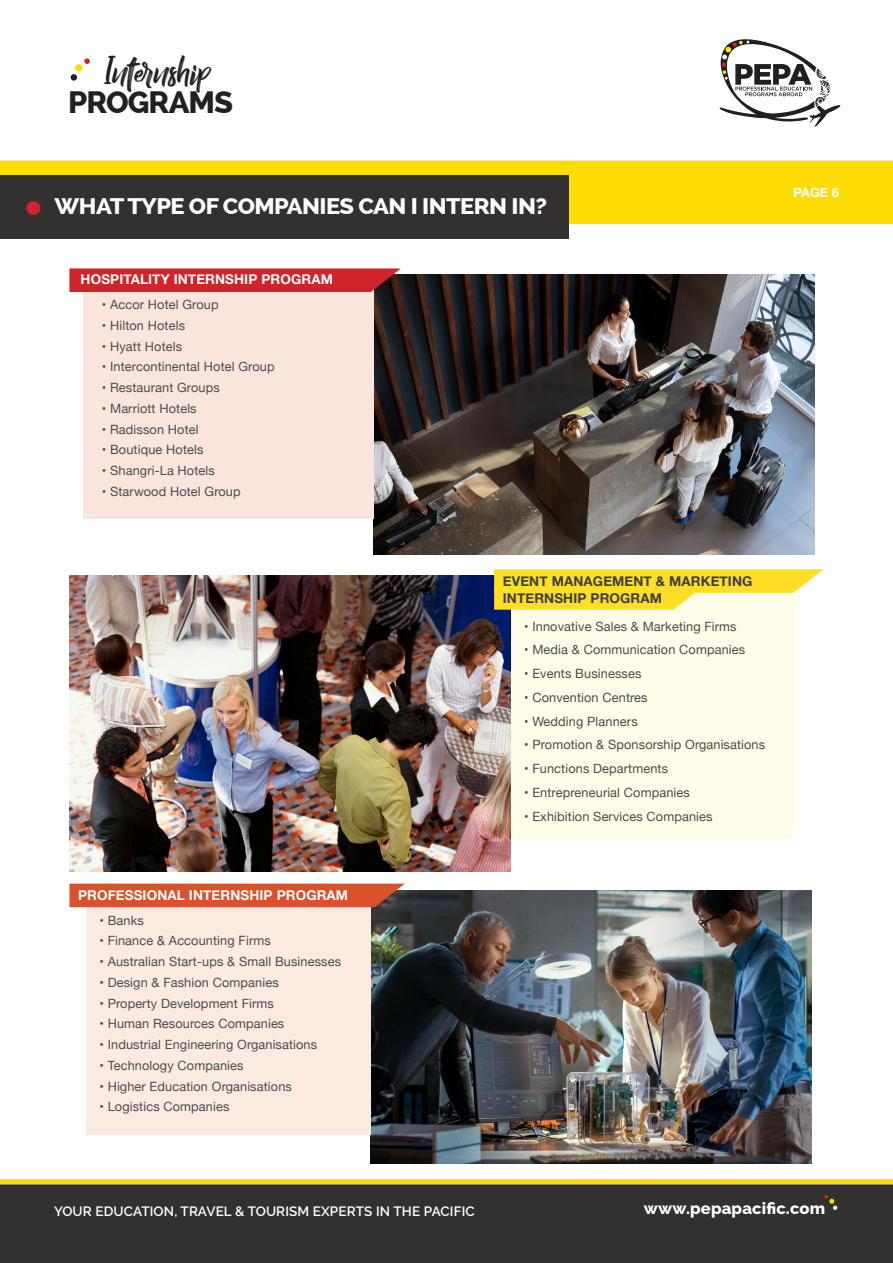
<style>
.page{position:relative;width:893px;height:1263px;background:#fff}
.page>*{position:absolute;margin:0;border:0;box-sizing:border-box;transform-origin:0 0}
.t1{font:40.05px "Billy Ohio";color:#231f20}
.t2{font:800 30.9px "Raleway";letter-spacing:-.03em;color:#231f20}
.t3{font:800 22.5px "Raleway";letter-spacing:-.025em;color:#fff;scale:1.05 1}
.t4{font:800 16.5px "Raleway";letter-spacing:.01em;color:#fff}
.t5{font:700 13.5px "Helvetica Neue";letter-spacing:.01em;color:#fff}
.t6{font:600 13.5px "Raleway";letter-spacing:.01em;color:#fff}
.t7{font:700 13.5px/16.5px "Helvetica Neue";letter-spacing:.01em;color:#3e3e3f}
.t8{font:12.75px "Helvetica Neue";letter-spacing:.01em;color:#4b4c4d}
.t9{font:700 12.75px "Helvetica Neue";color:#fff}
</style>
<div class="page">
<div style="left:0;top:161px;width:893px;height:63px;background:#ffdc01"></div>
<svg style="left:720px;top:39px;width:120px;height:88px"></svg>
<div style="left:70px;top:74px;width:7px;height:7px;background:#231f20;border-radius:50%"></div>
<div style="left:75px;top:64px;width:8px;height:8px;background:#ffdc01;border-radius:50%"></div>
<svg style="left:84px;top:58px;width:6px;height:6px"></svg>
<div style="left:0;top:175px;width:568px;height:63px;background:#333030"></div>
<div style="left:26px;top:201px;width:14px;height:14px;background:#d1232a;border-radius:50%"></div>
<img style="left:373px;top:275px;width:441px;height:280px">
<img style="left:371px;top:891px;width:441px;height:273px">
<div style="left:83px;top:288px;width:290px;height:230px;background:#f9e5dc"></div>
<svg style="left:69px;top:268px;width:332px;height:24px;background:#ca272e"></svg>
<div style="left:497px;top:589px;width:298px;height:250px;background:#fffce9"></div>
<img style="left:69px;top:576px;width:442px;height:296px">
<svg style="left:494px;top:569px;width:329px;height:41px"></svg>
<div style="left:86px;top:904px;width:285px;height:230px;background:#faeae0"></div>
<div style="left:69px;top:884px;width:336px;height:23px;background:#da522b"></div>
<svg style="left:0;top:1179px;width:893px;height:5px;background:#ffdc07"></svg>
<div style="left:0;top:1184px;width:893px;height:79px;background:#333030"></div>
<svg style="left:824px;top:1195px;width:13px;height:15px"></svg>
<h1 class="t1" style="left:104px;top:47px;width:107px">Internship</h1>
<h2 class="t2" style="left:68px;top:85px;width:167px">PROGRAMS</h2>
<p class="t3" style="left:55px;top:193px;width:470px">WHAT TYPE OF COMPANIES CAN I INTERN IN?</p>
<p class="t5" style="left:81px;top:269px;width:254px">HOSPITALITY INTERNSHIP PROGRAM</p>
<p class="t8" style="left:102px;top:295px;width:118px">• Accor Hotel Group</p>
<p class="t8" style="left:102px;top:316px;width:85px">• Hilton Hotels</p>
<p class="t8" style="left:102px;top:337px;width:82px">• Hyatt Hotels</p>
<p class="t8" style="left:102px;top:358px;width:174px">• Intercontinental Hotel Group</p>
<p class="t8" style="left:102px;top:378px;width:119px">• Restaurant Groups</p>
<p class="t8" style="left:102px;top:399px;width:96px">• Marriott Hotels</p>
<p class="t8" style="left:102px;top:420px;width:98px">• Radisson Hotel</p>
<p class="t8" style="left:102px;top:441px;width:103px">• Boutique Hotels</p>
<p class="t8" style="left:102px;top:461px;width:115px">• Shangri-La Hotels</p>
<p class="t8" style="left:102px;top:482px;width:140px">• Starwood Hotel Group</p>
<p class="t9" style="left:793px;top:182px;width:47px">PAGE 6</p>
<p class="t5" style="left:78px;top:884px;width:272px">PROFESSIONAL INTERNSHIP PROGRAM</p>
<p class="t8" style="left:99px;top:911px;width:46px">• Banks</p>
<p class="t8" style="left:99px;top:931px;width:173px">• Finance &amp; Accounting Firms</p>
<p class="t8" style="left:99px;top:952px;width:243px">• Australian Start-ups &amp; Small Businesses</p>
<p class="t8" style="left:99px;top:973px;width:181px">• Design &amp; Fashion Companies</p>
<p class="t8" style="left:99px;top:994px;width:176px">• Property Development Firms</p>
<p class="t8" style="left:99px;top:1014px;width:186px">• Human Resources Companies</p>
<p class="t8" style="left:99px;top:1035px;width:219px">• Industrial Engineering Organisations</p>
<p class="t8" style="left:99px;top:1056px;width:146px">• Technology Companies</p>
<p class="t8" style="left:99px;top:1077px;width:194px">• Higher Education Organisations</p>
<p class="t8" style="left:99px;top:1097px;width:132px">• Logistics Companies</p>
<p class="t7" style="left:503px;top:573px;width:251px">EVENT MANAGEMENT &amp; MARKETING<br>INTERNSHIP PROGRAM</p>
<p class="t8" style="left:524px;top:617px;width:214px">• Innovative Sales &amp; Marketing Firms</p>
<p class="t8" style="left:524px;top:641px;width:223px">• Media &amp; Communication Companies</p>
<p class="t8" style="left:524px;top:664px;width:119px">• Events Businesses</p>
<p class="t8" style="left:524px;top:688px;width:125px">• Convention Centres</p>
<p class="t8" style="left:524px;top:712px;width:115px">• Wedding Planners</p>
<p class="t8" style="left:524px;top:736px;width:243px">• Promotion &amp; Sponsorship Organisations</p>
<p class="t8" style="left:524px;top:759px;width:146px">• Functions Departments</p>
<p class="t8" style="left:524px;top:783px;width:167px">• Entrepreneurial Companies</p>
<p class="t8" style="left:524px;top:807px;width:190px">• Exhibition Services Companies</p>
<p class="t6" style="left:54px;top:1203px;width:422px">YOUR EDUCATION, TRAVEL &amp; TOURISM EXPERTS IN THE PACIFIC</p>
<p class="t4" style="left:644px;top:1199px;width:183px">www.pepapacific.com</p>
</div>
